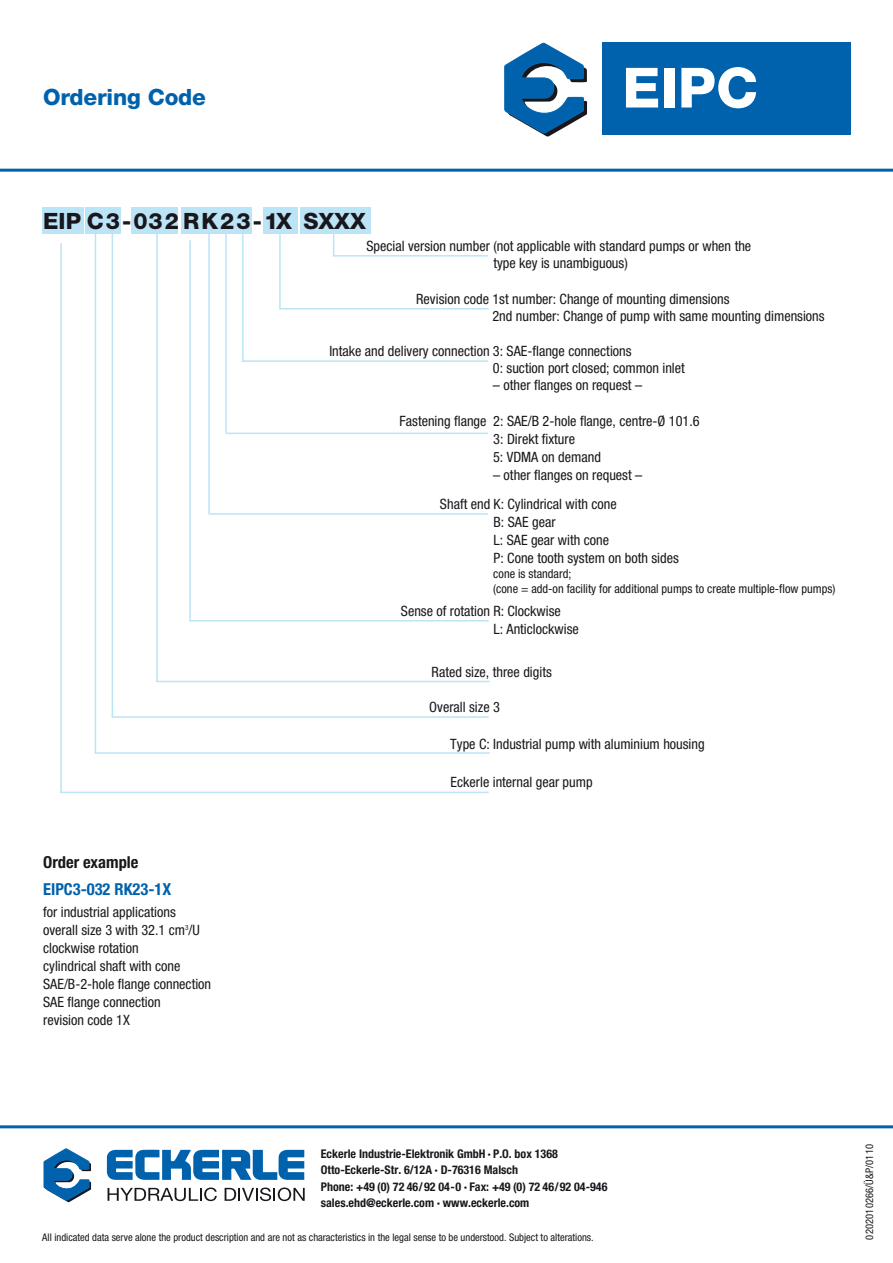
<style>
.page{position:relative;width:893px;height:1263px;background:#fff}
.page>*{position:absolute;margin:0;border:0;box-sizing:border-box;transform-origin:0 0}
.t1{font:800 55.5px "Helvetica Neue";color:#fff}
.t2{font:800 22.5px "Helvetica Neue";letter-spacing:.03em;color:#1a171c}
.t3{font:800 22.5px "Helvetica Neue";letter-spacing:-.005em;color:#0062ac}
.t4{font:700 condensed 16.5px "Helvetica Neue";color:#0062ac}
.t5{font:700 condensed 16.5px "Helvetica Neue";color:#1a171c}
.t6{font:condensed 14.25px/18px "Helvetica Neue";color:#1a171c}
.t7{font:condensed 12.3px/14.7px "Helvetica Neue";color:#1a171c}
.t8{font:700 condensed 12px/16.5px "Helvetica Neue";color:#1a171c}
.t9{font:condensed 10.5px "Helvetica Neue";color:#1a171c}
</style>
<div class="page">
<hr style="left:0;top:169px;width:892px;height:3px;background:#0062ac">
<svg style="left:333px;top:234px;width:1px;height:21px"></svg>
<div style="left:182px;top:208px;width:17px;height:26px;background:#bce4f7"></div>
<div style="left:104px;top:208px;width:17px;height:26px;background:#bce4f7"></div>
<div style="left:42px;top:208px;width:42px;height:26px;background:#bce4f7"></div>
<hr style="left:189px;top:240px;width:2px;height:381px;background:#bce4f7">
<hr style="left:208px;top:228px;width:2px;height:285px;background:#bce4f7">
<div style="left:199px;top:208px;width:19px;height:26px;background:#bce4f7"></div>
<hr style="left:156px;top:228px;width:2px;height:454px;background:#bce4f7">
<div style="left:132px;top:208px;width:46px;height:26px;background:#bce4f7"></div>
<hr style="left:95px;top:228px;width:1px;height:526px;background:#bce4f7">
<div style="left:85px;top:208px;width:19px;height:26px;background:#bce4f7"></div>
<div style="left:218px;top:208px;width:17px;height:26px;background:#bce4f7"></div>
<hr style="left:225px;top:228px;width:2px;height:206px;background:#bce4f7">
<hr style="left:226px;top:433px;width:262px;height:1px;background:#bce4f7">
<hr style="left:242px;top:228px;width:2px;height:134px;background:#bce4f7">
<hr style="left:242px;top:360px;width:246px;height:2px;background:#bce4f7">
<div style="left:234px;top:208px;width:18px;height:26px;background:#bce4f7"></div>
<div style="left:300px;top:208px;width:71px;height:26px;background:#bce4f7"></div>
<div style="left:263px;top:208px;width:34px;height:26px;background:#bce4f7"></div>
<hr style="left:333px;top:255px;width:155px;height:2px;background:#bce4f7">
<hr style="left:279px;top:232px;width:2px;height:77px;background:#bce4f7">
<hr style="left:280px;top:308px;width:209px;height:2px;background:#bce4f7">
<hr style="left:189px;top:620px;width:300px;height:2px;background:#bce4f7">
<hr style="left:112px;top:231px;width:1px;height:487px;background:#bce4f7">
<hr style="left:112px;top:716px;width:377px;height:2px;background:#bce4f7">
<hr style="left:61px;top:792px;width:428px;height:1px;background:#bce4f7">
<hr style="left:208px;top:513px;width:280px;height:2px;background:#bce4f7">
<hr style="left:156px;top:681px;width:334px;height:1px;background:#bce4f7">
<hr style="left:95px;top:752px;width:395px;height:2px;background:#bce4f7">
<hr style="left:60px;top:243px;width:2px;height:550px;background:#bce4f7">
<div style="left:602px;top:42px;width:248px;height:92px;background:#0062ac"></div>
<svg style="left:504px;top:43px;width:83px;height:94px"></svg>
<svg style="left:107px;top:1150px;width:197px;height:30px"></svg>
<svg style="left:44px;top:1149px;width:47px;height:53px"></svg>
<svg style="left:108px;top:1188px;width:109px;height:13px"></svg>
<svg style="left:225px;top:1188px;width:80px;height:13px"></svg>
<hr style="left:0;top:1125px;width:892px;height:3px;background:#0062ac">
<h2 class="t3" style="left:43px;top:89px;width:164px">Ordering Code</h2>
<h2 class="t2" style="left:43px;top:213px;width:324px">EIP C3-032RK23-1X SXXX</h2>
<h1 class="t1" style="left:622px;top:68px;width:137px">EIPC</h1>
<p class="t6" style="left:366px;top:239px;width:386px;line-height:17.1px;text-align:center">Special version number (not applicable with standard pumps or when the type key is unambiguous)</p>
<p class="t6" style="left:492px;top:292px;width:334px;line-height:17.1px;text-indent:-76px">Revision code 1st number: Change of mounting dimensions<br>2nd number: Change of pump with same mounting dimensions</p>
<p class="t6" style="left:493px;top:344px;width:193px;line-height:17.1px;text-indent:-164px">Intake and delivery connection 3: SAE-flange connections<br>0: suction port closed; common inlet</p>
<p class="t6" style="left:493px;top:378px;width:151px">– other flanges on request –</p>
<p class="t6" style="left:493px;top:413px;width:208px;text-indent:-94px">Fastening flange 2: SAE/B 2-hole flange, centre-Ø 101.6<br>3: Direkt fixture<br>5: VDMA on demand</p>
<p class="t6" style="left:493px;top:467px;width:151px">– other flanges on request –</p>
<p class="t6" style="left:493px;top:496px;width:187px;text-indent:-54px">Shaft end K: Cylindrical with cone<br>B: SAE gear<br>L: SAE gear with cone<br>P: Cone tooth system on both sides</p>
<p class="t7" style="left:493px;top:567px;width:343px">cone is standard;<br>(cone = add-on facility for additional pumps to create multiple-flow pumps)</p>
<p class="t6" style="left:493px;top:603px;width:87px;text-indent:-92px">Sense of rotation R: Clockwise<br>L: Anticlockwise</p>
<p class="t6" style="left:432px;top:664px;width:122px">Rated size, three digits</p>
<p class="t6" style="left:429px;top:699px;width:72px">Overall size 3</p>
<p class="t5" style="left:43px;top:857px;width:97px">Order example</p>
<p class="t4" style="left:43px;top:884px;width:130px">EIPC3-032 RK23-1X</p>
<p class="t6" style="left:43px;top:904px;width:169px">for industrial applications overall size 3 with 32.1 cm<sup>3</sup>/U clockwise rotation<br>cylindrical shaft with cone<br>SAE/B-2-hole flange connection<br>SAE flange connection<br>revision code 1X</p>
<p class="t6" style="left:450px;top:736px;width:256px">Type C: Industrial pump with aluminium housing</p>
<p class="t6" style="left:451px;top:774px;width:144px">Eckerle internal gear pump</p>
<p class="t8" style="left:321px;top:1146px;width:288px">Eckerle Industrie-Elektronik GmbH · P.O. box 1368<br>Otto-Eckerle-Str. 6/12A · D-76316 Malsch<br>Phone: +49 (0) 72 46/92 04-0 · Fax: +49 (0) 72 46/92 04-946 sales.ehd@eckerle.com · www.eckerle.com</p>
<p class="t9" style="left:42px;top:1234px;width:553px">All indicated data serve alone the product description and are not as characteristics in the legal sense to be understood. Subject to alterations.</p>
<p class="t9" style="left:866px;top:1240px;width:97px;rotate:-90deg">0202010266/Ü&amp;P/0110</p>
</div>
